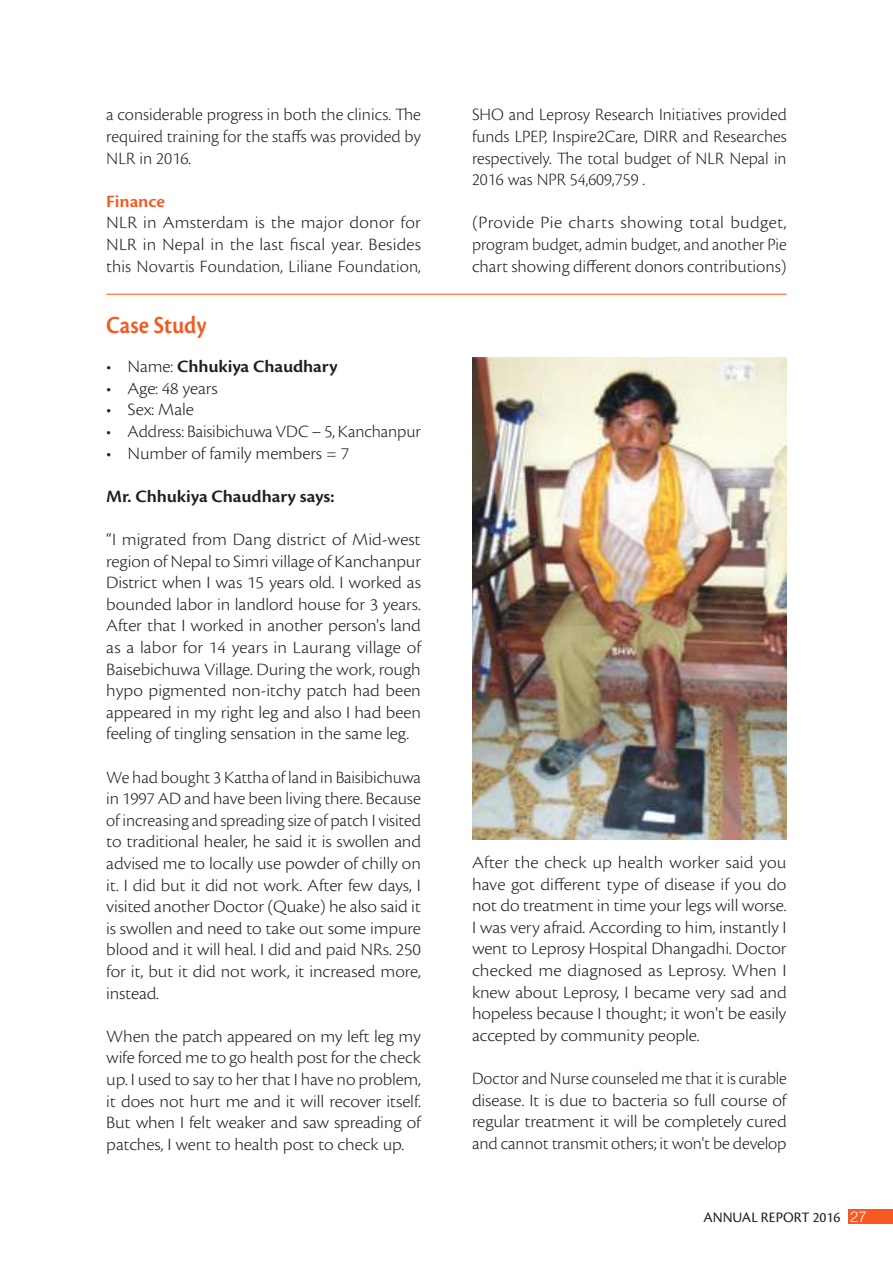
<style>
.page{position:relative;width:893px;height:1263px;background:#fff}
.page>*{position:absolute;margin:0;border:0;box-sizing:border-box;transform-origin:0 0}
.t1{font:600 25.5px "Cronos Pro";color:#f45a21;scale:.9 1}
.t2{font:300 18px/21.6px "Cronos Pro";letter-spacing:-.005em;color:#241f1f;text-align:justify;scale:1.07 1}
.t3{font:300 18px/21.6px "Cronos Pro";letter-spacing:-.005em;color:#241f1f;text-align:justify}
.t4{font:300 18px/21.6px "Cronos Pro";letter-spacing:-.005em;color:#241f1f;text-align:justify;scale:1.08 1}
.t5{font:600 18px "Cronos Pro";letter-spacing:-.005em;color:#241f1f;scale:1.07 1}
.t6{font:600 18px "Cronos Pro";letter-spacing:-.005em;color:#f45a21;scale:1.07 1}
.t7{font:15px "Cronos Pro";color:#241f1f}
.s1{font-weight:300}
.s2{font-family:"Helvetica Neue";font-weight:300;color:#fff}
</style>
<div class="page">
<div style="left:848px;top:1209px;width:45px;height:15px;background:#f45a21"></div>
<img style="left:472px;top:358px;width:315px;height:481px">
<hr style="left:106px;top:294px;width:681px;height:1px;background:#f45a21">
<p class="t3" style="left:106px;top:105px;width:316px">a considerable progress in both the clinics. The required training for the staffs was provided by NLR in 2016.</p>
<p class="t6" style="left:106px;top:194px;width:56px">Finance</p>
<p class="t2" style="left:106px;top:213px;width:296px">NLR in Amsterdam is the major donor for NLR in Nepal in the last fiscal year. Besides this Novartis Foundation, Liliane Foundation,</p>
<h1 class="t1" style="left:106px;top:315px;width:113px">Case Study</h1>
<p class="t5" style="left:106px;top:360px;width:218px"><span class="s1">• Name:</span> Chhukiya Chaudhary</p>
<p class="t2" style="left:106px;top:378px;width:106px">• Age: 48 years</p>
<p class="t2" style="left:106px;top:400px;width:83px">• Sex: Male</p>
<p class="t3" style="left:106px;top:422px;width:316px">• Address: Baisibichuwa VDC – 5, Kanchanpur</p>
<p class="t2" style="left:106px;top:443px;width:229px">• Number of family members = 7</p>
<p class="t5" style="left:106px;top:489px;width:215px">Mr. Chhukiya Chaudhary says:</p>
<p class="t2" style="left:106px;top:530px;width:296px">“I migrated from Dang district of Mid-west region of Nepal to Simri village of Kanchanpur District when I was 15 years old. I worked as bounded labor in landlord house for 3 years.<br>After that I worked in another person's land as a labor for 14 years in Laurang village of Baisebichuwa Village. During the work, rough hypo pigmented non-itchy patch had been appeared in my right leg and also I had been feeling of tingling sensation in the same leg.</p>
<p class="t3" style="left:106px;top:767px;width:316px">We had bought 3 Kattha of land in Baisibichuwa in 1997 AD and have been living there. Because of increasing and spreading size of patch I visited to traditional healer, he said it is swollen and advised me to locally use powder of chilly on it. I did but it did not work. After few days, I visited another Doctor (Quake) he also said it is swollen and need to take out some impure blood and it will heal. I did and paid NRs. 250 for it, but it did not work, it increased more, instead.</p>
<p class="t2" style="left:106px;top:1026px;width:296px">When the patch appeared on my left leg my wife forced me to go health post for the check up. I used to say to her that I have no problem, it does not hurt me and it will recover itself.<br>But when I felt weaker and saw spreading of patches, I went to health post to check up.</p>
<p class="t3" style="left:472px;top:105px;width:316px">SHO and Leprosy Research Initiatives provided funds LPEP, Inspire2Care, DIRR and Researches respectively. The total budget of NLR Nepal in 2016 was NPR 54,609,759 .</p>
<p class="t2" style="left:472px;top:213px;width:296px">(Provide Pie charts showing total budget, program budget, admin budget, and another Pie chart showing different donors contributions)</p>
<p class="t4" style="left:472px;top:853px;width:293px">After the check up health worker said you have got different type of disease if you do not do treatment in time your legs will worse.<br>I was very afraid. According to him, instantly I went to Leprosy Hospital Dhangadhi. Doctor checked me diagnosed as Leprosy. When I knew about Leprosy, I became very sad and hopeless because I thought; it won't be easily accepted by community people.</p>
<p class="t3" style="left:472px;top:1069px;width:316px">Doctor and Nurse counseled me that it is curable disease. It is due to bacteria so full course of regular treatment it will be completely cured and cannot transmit others; it won't be develop</p>
<p class="t7" style="left:703px;top:1211px;width:165px">ANNUAL REPORT 2016 <span class="s2">27</span></p>
</div>
